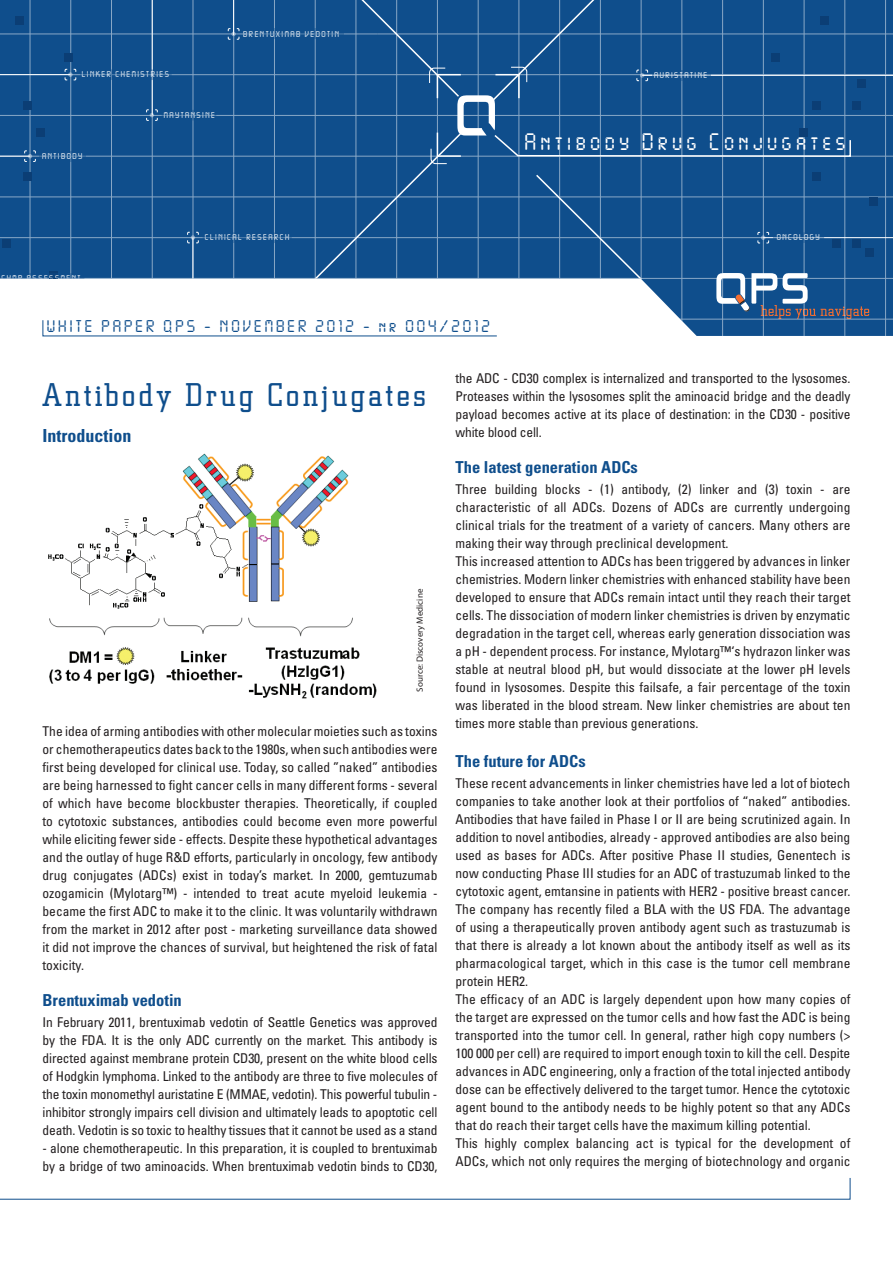
<style>
.page{position:relative;width:893px;height:1263px;background:#fff}
.page>*{position:absolute;margin:0;border:0;box-sizing:border-box;transform-origin:0 0}
.t1{font:300 33px "Square Slabserif 711 BT";letter-spacing:.1em;color:#0f4e8c}
.t2{font:21px "Digital ICG";letter-spacing:.2em;color:#fff}
.t3{font:700 condensed 18px "Univers";color:#0f4e8c}
.t4{font:700 condensed 16.5px "Univers";color:#0f4e8c}
.t5{font:15px "Digital ICG";letter-spacing:.2em;color:#0f4e8c}
.t6{font:condensed 13.5px/18px "Univers";color:#231f20;text-align:justify}
.t7{font:9px "Myriad Pro";color:#231f20}
.t8{font:7.5px "Digital ICG";letter-spacing:.2em;color:#fff}
</style>
<div class="page">
<svg style="left:0;top:98px;width:893px;height:238px;fill:#0f4e8c"></svg>
<svg style="left:42px;top:320px;width:456px;height:17px"></svg>
<svg style="left:0;top:1178px;width:851px;height:22px"></svg>
<svg style="left:716px;top:273px;width:153px;height:46px;background:#49709c"></svg>
<img style="left:48px;top:453px;width:329px;height:246px">
<hr style="left:30px;top:0;width:1px;height:336px;background:#fff">
<hr style="left:71px;top:0;width:1px;height:336px;background:#fff">
<hr style="left:111px;top:0;width:1px;height:336px;background:#fff">
<hr style="left:152px;top:0;width:1px;height:336px;background:#fff">
<hr style="left:193px;top:0;width:1px;height:336px;background:#fff">
<hr style="left:233px;top:0;width:1px;height:336px;background:#fff">
<hr style="left:274px;top:0;width:1px;height:336px;background:#fff">
<hr style="left:315px;top:0;width:1px;height:336px;background:#fff">
<hr style="left:356px;top:0;width:1px;height:336px;background:#fff">
<hr style="left:396px;top:0;width:1px;height:336px;background:#fff">
<hr style="left:478px;top:0;width:1px;height:336px;background:#fff">
<hr style="left:519px;top:0;width:1px;height:336px;background:#fff">
<hr style="left:559px;top:0;width:1px;height:336px;background:#fff">
<hr style="left:600px;top:0;width:1px;height:336px;background:#fff">
<hr style="left:641px;top:0;width:1px;height:336px;background:#fff">
<hr style="left:682px;top:0;width:1px;height:336px;background:#fff">
<hr style="left:722px;top:0;width:1px;height:336px;background:#fff">
<hr style="left:763px;top:0;width:1px;height:336px;background:#fff">
<hr style="left:804px;top:0;width:1px;height:336px;background:#fff">
<hr style="left:845px;top:0;width:1px;height:336px;background:#fff">
<hr style="left:885px;top:0;width:1px;height:336px;background:#fff">
<hr style="left:0;top:319px;width:893px;height:1px;background:#fff">
<hr style="left:0;top:278px;width:893px;height:1px;background:#fff">
<hr style="left:0;top:237px;width:763px;height:1px;background:#fff">
<hr style="left:0;top:197px;width:893px;height:1px;background:#fff">
<hr style="left:0;top:115px;width:893px;height:1px;background:#fff">
<hr style="left:763px;top:237px;width:130px;height:1px;background:#fff">
<svg style="left:0;top:0;width:429px;height:98px;background:#15528e"></svg>
<svg style="left:0;top:130px;width:464px;height:206px"></svg>
<svg style="left:534px;top:173px;width:109px;height:108px;background:#1e5993"></svg>
<div style="left:15px;top:16px;width:8px;height:8px;background:#0b3e75"></div>
<div style="left:64px;top:53px;width:9px;height:8px;background:#0b3e75"></div>
<div style="left:23px;top:101px;width:9px;height:9px;background:#0b3e75"></div>
<div style="left:36px;top:128px;width:9px;height:9px;background:#0b3e75"></div>
<div style="left:23px;top:172px;width:9px;height:8px;background:#0b3e75"></div>
<div style="left:49px;top:271px;width:8px;height:8px;background:#0b3e75"></div>
<div style="left:3px;top:240px;width:8px;height:8px;background:#0b3e75"></div>
<div style="left:812px;top:172px;width:8px;height:8px;background:#0b3e75"></div>
<div style="left:870px;top:197px;width:8px;height:8px;background:#0b3e75"></div>
<div style="left:865px;top:248px;width:9px;height:9px;background:#0b3e75"></div>
<div style="left:853px;top:240px;width:8px;height:8px;background:#0b3e75"></div>
<div style="left:832px;top:240px;width:9px;height:8px;background:#0b3e75"></div>
<svg style="left:228px;top:28px;width:11px;height:12px"></svg>
<svg style="left:243px;top:29px;width:101px;height:10px"></svg>
<svg style="left:187px;top:232px;width:12px;height:11px"></svg>
<div style="left:203px;top:232px;width:89px;height:11px;background:#0f4e8c"></div>
<svg style="left:65px;top:69px;width:11px;height:11px"></svg>
<svg style="left:80px;top:69px;width:92px;height:11px"></svg>
<svg style="left:0;top:273px;width:84px;height:11px"></svg>
<svg style="left:146px;top:109px;width:12px;height:12px"></svg>
<div style="left:162px;top:110px;width:54px;height:11px;background:#0f4e8c"></div>
<svg style="left:429px;top:0;width:464px;height:164px;background:#1b5691"></svg>
<svg style="left:652px;top:70px;width:58px;height:11px"></svg>
<svg style="left:24px;top:150px;width:12px;height:12px"></svg>
<svg style="left:40px;top:151px;width:46px;height:10px"></svg>
<svg style="left:757px;top:232px;width:12px;height:11px"></svg>
<svg style="left:773px;top:232px;width:51px;height:11px"></svg>
<p class="t8" style="left:82px;top:69px;width:89px">LINKER CHEMISTRIES</p>
<p class="t8" style="left:42px;top:151px;width:42px">ANTIBODY</p>
<p class="t8" style="left:164px;top:110px;width:53px">MAYTANSINE</p>
<p class="t8" style="left:243px;top:29px;width:97px">BRENTUXIMAB VEDOTIN</p>
<p class="t8" style="left:2px;top:273px;width:80px">CHMP ASSESSMENT</p>
<p class="t8" style="left:205px;top:232px;width:86px">CLINICAL RESEARCH</p>
<p class="t5" style="left:47px;top:316px;width:251px">WHITE PAPER QPS - November</p>
<p class="t5" style="left:315px;top:316px;width:176px">2012 - nr 004/2012</p>
<p class="t8" style="left:654px;top:70px;width:55px">AURISTATINE</p>
<h2 class="t2" style="left:524px;top:128px;width:323px">Antibody Drug Conjugates</h2>
<p class="t8" style="left:777px;top:232px;width:45px">ONCOLOGY</p>
<h1 class="t1" style="left:43px;top:374px;width:385px">Antibody Drug Conjugates</h1>
<h3 class="t3" style="left:43px;top:425px;width:91px">Introduction</h3>
<p class="t7" style="left:414px;top:692px;width:104px;rotate:-90deg">Source: Discovery Medicine</p>
<p class="t6" style="left:43px;top:722px;width:396px">The idea of arming antibodies with other molecular moieties such as toxins or chemotherapeutics dates back to the 1980s, when such antibodies were first being developed for clinical use. Today, so called ”naked” antibodies are being harnessed to fight cancer cells in many different forms - several of which have become blockbuster therapies. Theoretically, if coupled to cytotoxic substances, antibodies could become even more powerful while eliciting fewer side - effects. Despite these hypothetical advantages and the outlay of huge R&amp;D efforts, particularly in oncology, few antibody drug conjugates (ADCs) exist in today’s market. In 2000, gemtuzumab ozogamicin (Mylotarg™) - intended to treat acute myeloid leukemia - became the first ADC to make it to the clinic. It was voluntarily withdrawn from the market in 2012 after post - marketing surveillance data showed it did not improve the chances of survival, but heightened the risk of fatal toxicity.</p>
<p class="t4" style="left:43px;top:990px;width:141px">Brentuximab vedotin</p>
<p class="t6" style="left:43px;top:1013px;width:396px">In February 2011, brentuximab vedotin of Seattle Genetics was approved by the FDA. It is the only ADC currently on the market. This antibody is directed against membrane protein CD30, present on the white blood cells of Hodgkin lymphoma. Linked to the antibody are three to five molecules of the toxin monomethyl auristatine E (MMAE, vedotin). This powerful tubulin - inhibitor strongly impairs cell division and ultimately leads to apoptotic cell death. Vedotin is so toxic to healthy tissues that it cannot be used as a stand</p>
<p class="t6" style="left:43px;top:1139px;width:396px">- alone chemotherapeutic. In this preparation, it is coupled to brentuximab by a bridge of two aminoacids. When brentuximab vedotin binds to CD30,</p>
<p class="t6" style="left:455px;top:369px;width:396px">the ADC - CD30 complex is internalized and transported to the lysosomes.<br>Proteases within the lysosomes split the aminoacid bridge and the deadly payload becomes active at its place of destination: in the CD30 - positive white blood cell.</p>
<p class="t4" style="left:455px;top:457px;width:184px">The latest generation ADCs</p>
<p class="t6" style="left:455px;top:480px;width:396px;text-align:left">Three building blocks - (1) antibody, (2) linker and (3) toxin - are characteristic of all ADCs. Dozens of ADCs are currently undergoing clinical trials for the treatment of a variety of cancers. Many others are making their way through preclinical development.<br>This increased attention to ADCs has been triggered by advances in linker chemistries. Modern linker chemistries with enhanced stability have been developed to ensure that ADCs remain intact until they reach their target cells. The dissociation of modern linker chemistries is driven by enzymatic degradation in the target cell, whereas early generation dissociation was a pH - dependent process. For instance, Mylotarg™‘s hydrazon linker was stable at neutral blood pH, but would dissociate at the lower pH levels found in lysosomes. Despite this failsafe, a fair percentage of the toxin was liberated in the blood stream. New linker chemistries are about ten times more stable than previous generations.</p>
<p class="t4" style="left:455px;top:751px;width:132px">The future for ADCs</p>
<p class="t6" style="left:455px;top:774px;width:396px;text-align:left">These recent advancements in linker chemistries have led a lot of biotech companies to take another look at their portfolios of “naked” antibodies.<br>Antibodies that have failed in Phase I or II are being scrutinized again. In addition to novel antibodies, already - approved antibodies are also being used as bases for ADCs. After positive Phase II studies, Genentech is now conducting Phase III studies for an ADC of trastuzumab linked to the cytotoxic agent, emtansine in patients with HER2 - positive breast cancer.<br>The company has recently filed a BLA with the US FDA. The advantage of using a therapeutically proven antibody agent such as trastuzumab is that there is already a lot known about the antibody itself as well as its pharmacological target, which in this case is the tumor cell membrane protein HER2.<br>The efficacy of an ADC is largely dependent upon how many copies of the target are expressed on the tumor cells and how fast the ADC is being transported into the tumor cell. In general, rather high copy numbers (&gt; 100 000 per cell) are required to import enough toxin to kill the cell. Despite advances in ADC engineering, only a fraction of the total injected antibody dose can be effectively delivered to the target tumor. Hence the cytotoxic agent bound to the antibody needs to be highly potent so that any ADCs that do reach their target cells have the maximum killing potential.<br>This highly complex balancing act is typical for the development of ADCs, which not only requires the merging of biotechnology and organic</p>
</div>
